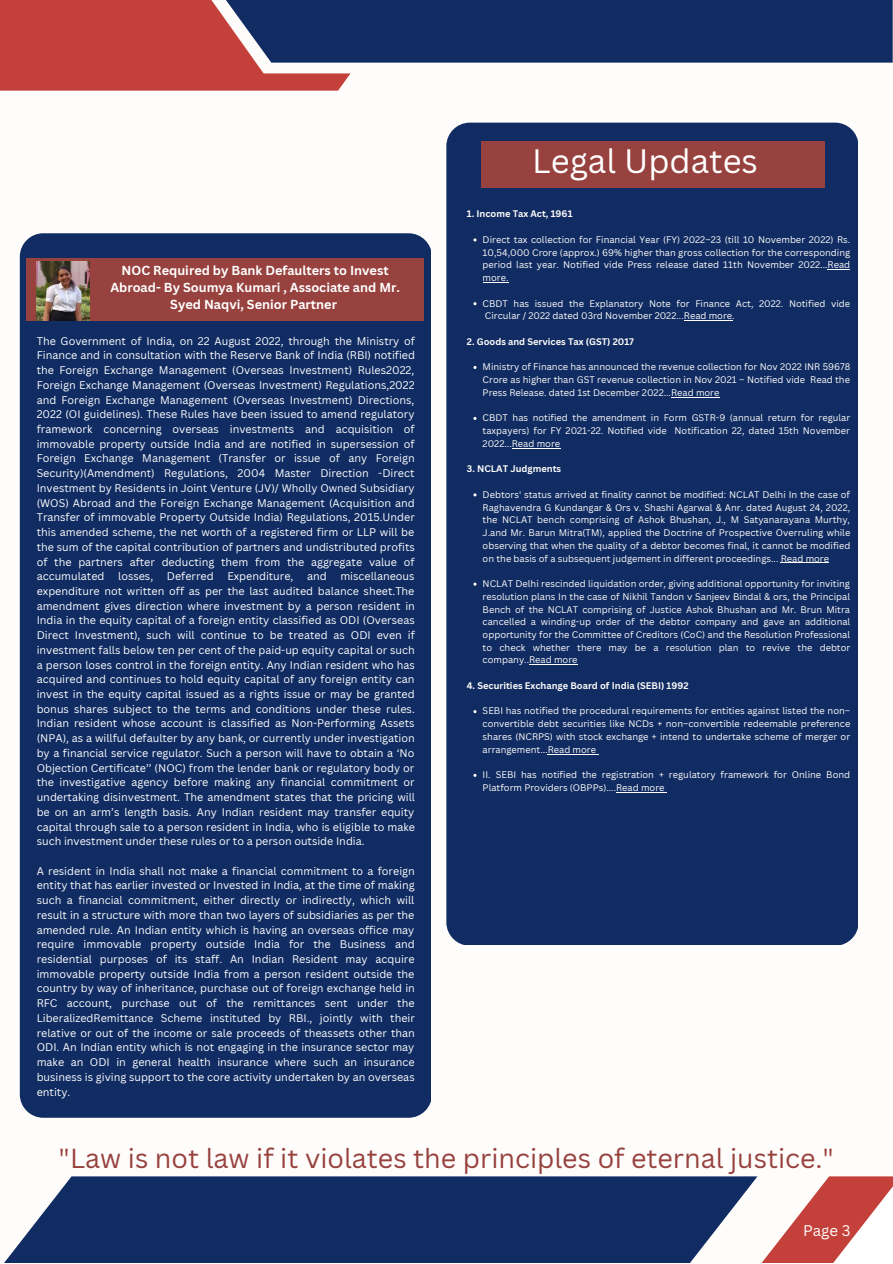
<style>
.page{position:relative;width:893px;height:1264px;background:#fff}
.page>*{position:absolute;margin:0;border:0;box-sizing:border-box;transform-origin:0 0}
.t1{font:33px "Canva Sans";color:#fff}
.t2{font:26.85px "Canva Sans";color:#97423f}
.t3{font:15px "Canva Sans";color:#fff}
.t4{font:700 12.75px/17px "Canva Sans";color:#fff;text-align:center}
.t5{font:10.8px/14.7px "Canva Sans";color:#fff;text-align:justify}
.t6{font:9.3px/12.8px "Canva Sans";color:#fffdfb;text-align:justify}
.t7{font:700 9.3px "Canva Sans";color:#fffdfb}
</style>
<div class="page">
<div style="left:0;top:0;width:892px;height:1262px;background:#fffdfb"></div>
<svg style="left:0;top:0;width:892px;height:91px"></svg>
<svg style="left:5px;top:1176px;width:752px;height:86px;background:#263f70"></svg>
<svg style="left:757px;top:1176px;width:135px;height:86px"></svg>
<div style="left:20px;top:233px;width:411px;height:884px;background:#102c62;border-radius:23px"></div>
<div style="left:446px;top:123px;width:411px;height:822px;background:#102c62;border-radius:23px"></div>
<div style="left:481px;top:142px;width:342px;height:46px;background:#97423f"></div>
<div style="left:26px;top:258px;width:397px;height:63px;background:#97423f"></div>
<img style="left:37px;top:261px;width:52px;height:59px">
<svg style="left:827px;top:269px;width:23px;height:1px"></svg>
<svg style="left:483px;top:282px;width:25px;height:1px"></svg>
<hr style="left:683px;top:320px;width:49px;height:1px;background:#fffdfb">
<hr style="left:671px;top:396px;width:48px;height:1px;background:#fffdfb">
<hr style="left:511px;top:447px;width:49px;height:1px;background:#fffdfb">
<hr style="left:780px;top:562px;width:49px;height:1px;background:#fffdfb">
<hr style="left:529px;top:664px;width:48px;height:1px;background:#fffdfb">
<hr style="left:547px;top:753px;width:49px;height:1px;background:#fffdfb">
<hr style="left:616px;top:791px;width:48px;height:1px;background:#fffdfb">
<h1 class="t1" style="left:532px;top:138px;width:227px">Legal Updates</h1>
<p class="t4" style="left:110px;top:261px;width:291px">NOC Required by Bank Defaulters to Invest<br>Abroad- By Soumya Kumari , Associate and Mr.<br>Syed Naqvi, Senior Partner</p>
<p class="t5" style="left:37px;top:333px;width:380px">The Government of India, on 22 August 2022, through the Ministry of Finance and in consultation with the Reserve Bank of India (RBI) notified the Foreign Exchange Management (Overseas Investment) Rules2022, Foreign Exchange Management (Overseas Investment) Regulations,2022 and Foreign Exchange Management (Overseas Investment) Directions, 2022 (OI guidelines). These Rules have been issued to amend regulatory framework concerning overseas investments and acquisition of immovable property outside India and are notified in supersession of Foreign Exchange Management (Transfer or issue of any Foreign Security)(Amendment) Regulations, 2004 Master Direction -Direct Investment by Residents in Joint Venture (JV)/ Wholly Owned Subsidiary (WOS) Abroad and the Foreign Exchange Management (Acquisition and Transfer of immovable Property Outside India) Regulations, 2015.Under this amended scheme, the net worth of a registered firm or LLP will be the sum of the capital contribution of partners and undistributed profits of the partners after deducting them from the aggregate value of accumulated</p>
<p class="t5" style="left:118px;top:568px;width:36px">losses,</p>
<p class="t5" style="left:167px;top:568px;width:48px">Deferred</p>
<p class="t5" style="left:227px;top:568px;width:68px">Expenditure,</p>
<p class="t5" style="left:307px;top:568px;width:21px">and</p>
<p class="t5" style="left:37px;top:568px;width:380px;text-indent:303px">miscellaneous expenditure not written off as per the last audited balance sheet.The amendment gives direction where investment by a person resident in India in the equity capital of a foreign entity classified as ODI (Overseas Direct Investment), such will continue to be treated as ODI even if investment falls below ten per cent of the paid-up equity capital or such a person loses control in the foreign entity. Any Indian resident who has acquired and continues to hold equity capital of any foreign entity can invest in the equity capital issued as a rights issue or may be granted bonus shares subject to the terms and conditions under these rules.<br>Indian resident whose account is classified as Non-Performing Assets (NPA), as a willful defaulter by any bank, or currently under investigation by a financial service regulator. Such a person will have to obtain a ‘No Objection Certificate’’ (NOC) from the lender bank or regulatory body or the investigative agency before making any financial commitment or undertaking disinvestment. The amendment states that the pricing will be on an arm’s length basis. Any Indian resident may transfer equity capital through sale to a person resident in India, who is eligible to make such investment under these rules or to a person outside India.</p>
<p class="t5" style="left:37px;top:863px;width:380px">A resident in India shall not make a financial commitment to a foreign entity that has earlier invested or Invested in India, at the time of making such a financial commitment, either directly or indirectly, which will result in a structure with more than two layers of subsidiaries as per the amended rule. An Indian entity which is having an overseas office may require immovable property outside India for the Business and residential purposes of its staff. An Indian Resident may acquire immovable property outside India from a person resident outside the country by way of inheritance, purchase out of foreign exchange held in RFC account, purchase out of the remittances sent under the LiberalizedRemittance Scheme instituted by RBI., jointly with their relative or out of the income or sale proceeds of theassets other than ODI. An Indian entity which is not engaging in the insurance sector may make an ODI in general health insurance where such an insurance business is giving support to the core activity undertaken by an overseas entity.</p>
<p class="t7" style="left:467px;top:207px;width:107px">1. Income Tax Act, 1961</p>
<p class="t6" style="left:482px;top:233px;width:369px">Direct tax collection for Financial Year (FY) 2022–23 (till 10 November 2022) Rs.<br>10,54,000 Crore (approx.) 69% higher than gross collection for the corresponding period last year. Notified vide Press release dated 11th November 2022...Read more.</p>
<p class="t6" style="left:482px;top:296px;width:369px">CBDT has issued the Explanatory Note for Finance Act, 2022. Notified vide<br>Circular / 2022 dated 03rd November 2022...Read more.</p>
<p class="t7" style="left:467px;top:335px;width:169px">2. Goods and Services Tax (GST) 2017</p>
<p class="t6" style="left:482px;top:360px;width:369px">Ministry of Finance has announced the revenue collection for Nov 2022 INR 59678<br>Crore as higher than GST revenue collection in Nov 2021 – Notified vide Read the Press Release. dated 1st December 2022...Read more</p>
<p class="t6" style="left:482px;top:411px;width:369px">CBDT has notified the amendment in Form GSTR-9 (annual return for regular taxpayers) for FY 2021-22. Notified vide Notification 22, dated 15th November 2022...Read more</p>
<p class="t7" style="left:467px;top:462px;width:96px">3. NCLAT Judgments</p>
<p class="t6" style="left:482px;top:488px;width:369px">Debtors' status arrived at finality cannot be modified: NCLAT Delhi In the case of Raghavendra G Kundangar &amp; Ors v. Shashi Agarwal &amp; Anr. dated August 24, 2022, the NCLAT bench comprising of Ashok Bhushan, J., M Satyanarayana Murthy, J.and Mr. Barun Mitra(TM), applied the Doctrine of Prospective Overruling while observing that when the quality of a debtor becomes final, it cannot be modified on the basis of a subsequent judgement in different proceedings... Read more</p>
<p class="t6" style="left:482px;top:577px;width:369px">NCLAT Delhi rescinded liquidation order, giving additional opportunity for inviting resolution plans In the case of Nikhil Tandon v Sanjeev Bindal &amp; ors, the Principal Bench of the NCLAT comprising of Justice Ashok Bhushan and Mr. Brun Mitra cancelled a winding-up order of the debtor company and gave an additional opportunity for the Committee of Creditors (CoC) and the Resolution Professional to check whether there may be a resolution plan to revive the debtor company..Read more</p>
<p class="t7" style="left:467px;top:679px;width:223px">4. Securities Exchange Board of India (SEBI) 1992</p>
<p class="t6" style="left:482px;top:704px;width:369px">SEBI has notified the procedural requirements for entities against listed the non– convertible debt securities like NCDs + non–convertible redeemable preference shares (NCRPS) with stock exchange + intend to undertake scheme of merger or arrangement...Read more</p>
<p class="t6" style="left:482px;top:768px;width:369px">II. SEBI has notified the registration + regulatory framework for Online Bond<br>Platform Providers (OBPPs)....Read more</p>
<h2 class="t2" style="left:59px;top:1139px;width:776px">"Law is not law if it violates the principles of eternal justice."</h2>
<h3 class="t3" style="left:803px;top:1219px;width:49px">Page 3</h3>
</div>
